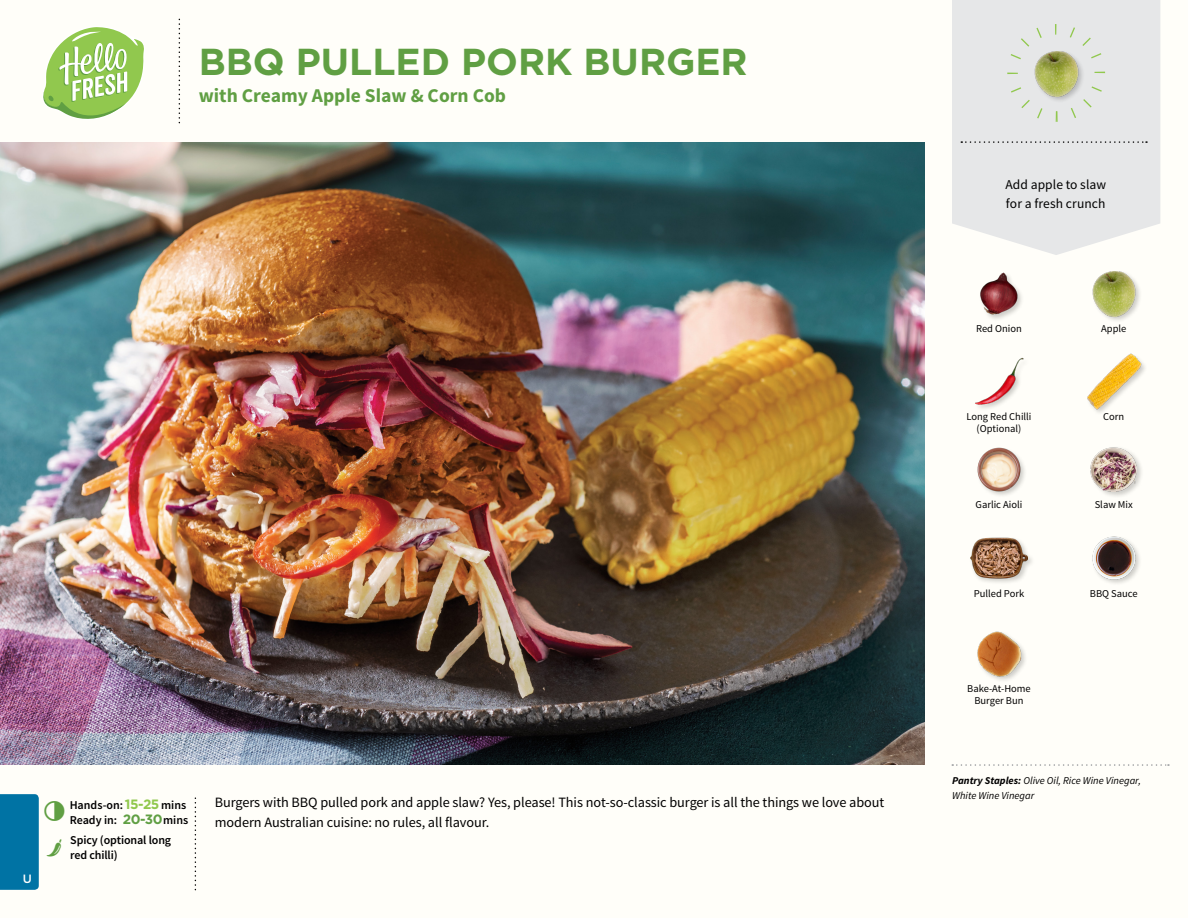
<style>
.page{position:relative;width:1188px;height:918px;background:#fffef9}
.page>*{position:absolute;margin:0;border:0;box-sizing:border-box;transform-origin:0 0}
.t1{font:700 37.5px "Gotham";color:#609f43}
.t2{font:700 19.5px "Source Sans Pro";color:#609f43}
.t3{font:14.25px/19.5px "Source Sans Pro";letter-spacing:-.005em;color:#000}
.t4{font:13.5px/18.9px "Source Sans Pro";letter-spacing:.005em;color:#000}
.t5{font:600 12px/15px "Source Sans Pro";letter-spacing:-.01em;color:#000}
.t6{font:500 12px "Gotham";color:#fff}
.t7{font:10.5px/12px "Source Sans Pro";color:#000;text-align:center}
.t8{font:italic 10.5px/15px "Source Sans Pro";color:#000}
.s1{font-family:"Gotham";font-weight:700;font-size:13.5px;color:#91c84e}
.s2{font-family:"Gotham";font-weight:700;font-size:13.5px;color:#609f43}
.s3{font-weight:700}
</style>
<div class="page">
<svg style="left:43px;top:27px;width:101px;height:92px"></svg>
<svg style="left:952px;top:0;width:208px;height:255px;background:#e7e8e8"></svg>
<svg style="left:961px;top:141px;width:186px;height:2px"></svg>
<div style="left:1007px;top:24px;width:98px;height:98px;border:11px dashed #91c84e;border-radius:50%"></div>
<img style="left:0;top:142px;width:925px;height:623px">
<svg style="left:952px;top:764px;width:217px;height:2px"></svg>
<div style="left:969px;top:536px;width:66px;height:49px;background:#000;opacity:.2"></div>
<img style="left:970px;top:536px;width:58px;height:49px">
<div style="left:1090px;top:446px;width:54px;height:53px;background:#000;opacity:.2"></div>
<img style="left:1091px;top:447px;width:46px;height:45px">
<img style="left:1092px;top:536px;width:48px;height:48px">
<img style="left:1087px;top:353px;width:56px;height:57px">
<img style="left:977px;top:447px;width:48px;height:49px">
<img style="left:975px;top:357px;width:49px;height:52px">
<img style="left:1092px;top:271px;width:48px;height:48px">
<img style="left:980px;top:272px;width:42px;height:47px">
<div style="left:0;top:794px;width:39px;height:96px;background:#0073a4"></div>
<img style="left:977px;top:631px;width:48px;height:50px">
<div style="left:1034px;top:50px;width:51px;height:54px;background:#e6e7e8"></div>
<img style="left:1031px;top:47px;width:51px;height:52px">
<h1 class="t1" style="left:199px;top:37px;width:550px">BBQ PULLED PORK BURGER</h1>
<h2 class="t2" style="left:199px;top:83px;width:309px">with Creamy Apple Slaw &amp; Corn Cob</h2>
<p class="t6" style="left:23px;top:871px;width:11px">U</p>
<p class="t5" style="left:70px;top:798px;width:120px">Hands-on: <span class="s1">15-25</span>mins<br>Ready in: <span class="s2">20-30</span>mins</p>
<p class="t3" style="left:215px;top:793px;width:671px">Burgers with BBQ pulled pork and apple slaw? Yes, please! This not-so-classic burger is all the things we love about modern Australian cuisine: no rules, all flavour.</p>
<p class="t5" style="left:70px;top:832px;width:102px">Spicy (optional long red chilli)</p>
<p class="t4" style="left:1005px;top:175px;width:102px">Add apple to slaw for a fresh crunch</p>
<p class="t7" style="left:976px;top:322px;width:47px">Red Onion</p>
<p class="t7" style="left:1101px;top:322px;width:27px">Apple</p>
<p class="t7" style="left:966px;top:411px;width:67px">Long Red Chilli</p>
<p class="t7" style="left:1103px;top:411px;width:23px">Corn</p>
<p class="t7" style="left:977px;top:423px;width:46px">(Optional)</p>
<p class="t7" style="left:976px;top:499px;width:48px">Garlic Aioli</p>
<p class="t7" style="left:1095px;top:499px;width:40px">Slaw Mix</p>
<p class="t7" style="left:974px;top:587px;width:52px">Pulled Pork</p>
<p class="t7" style="left:1090px;top:587px;width:49px">BBQ Sauce</p>
<p class="t7" style="left:967px;top:683px;width:65px">Bake-At-Home<br>Burger Bun</p>
<p class="t8" style="left:952px;top:773px;width:190px"><span class="s3">Pantry Staples:</span> Olive Oil, Rice Wine Vinegar,<br>White Wine Vinegar</p>
</div>
